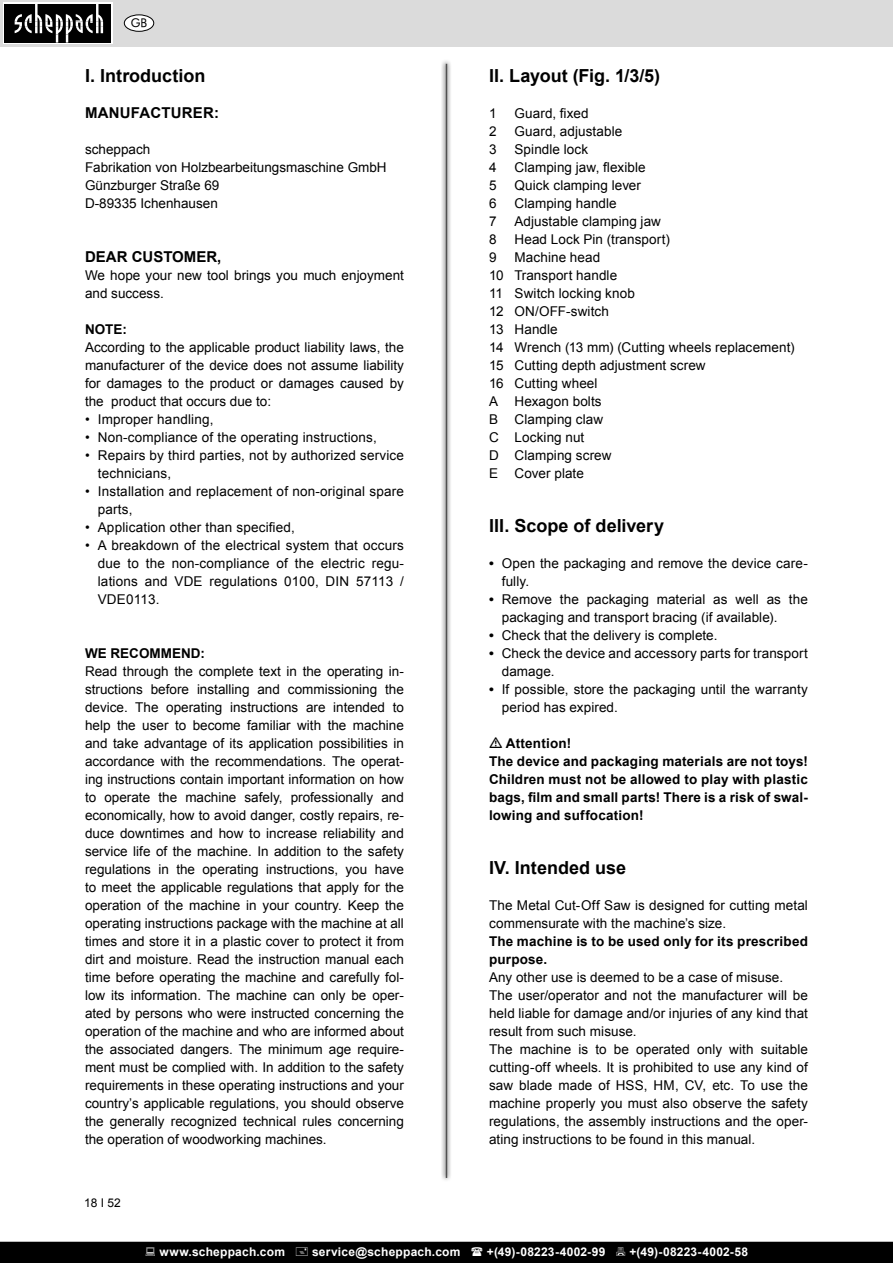
<style>
.page{position:relative;width:893px;height:1263px;background:#fff}
.page>*{position:absolute;margin:0;border:0;box-sizing:border-box;transform-origin:0 0}
.Chapter_headings{font:700 18px "Arial";color:#000}
.Grundtext_Einzug{font:700 15px "Arial";letter-spacing:.015em;color:#000}
.Headline_klein{font:700 15px "Arial";color:#000}
.Grundtext{font:13.5px/18px "Arial";letter-spacing:.005em;color:#000}
.Continous_texxt{font:13.5px/18px "Arial";letter-spacing:.005em;color:#000;text-align:justify}
.Continous_texxt-2{font:700 13.5px/18px "Arial";letter-spacing:.015em;color:#000;text-align:justify}
.Headline_klein-2{font:700 13.5px "Arial";color:#000}
.t1{font:700 12px "Arial";letter-spacing:.02em;color:#fff}
.t2{font:12px "Arial";color:#000}
.t3{font:12px "Futura Book BT";color:#000}
.s1{font-weight:700}
</style>
<div class="page">
<div style="left:0;top:0;width:893px;height:46px;background:#dbdbdb"></div>
<div style="left:3px;top:2px;width:110px;height:42px;background:linear-gradient(to bottom,#fff,#fff)"></div>
<div style="left:5px;top:4px;width:106px;height:39px;background:#000"></div>
<svg style="left:15px;top:4px;width:88px;height:39px"></svg>
<svg style="left:441px;top:61px;width:10px;height:1119px"></svg>
<hr style="left:446px;top:64px;width:1px;height:1114px;background:#505050">
<div style="left:124px;top:15px;width:30px;height:16px;background:#fff;border-radius:50%"></div>
<div style="left:124px;top:14px;width:30px;height:18px;border:1px solid #000;border-radius:50%"></div>
<div style="left:0;top:1242px;width:893px;height:21px;background:#000"></div>
<p class="t3" style="left:131px;top:15px;width:18px">GB</p>
<p class="Chapter_headings" style="left:85px;top:63px;width:122px">I. Introduction</p>
<p class="Grundtext_Einzug" style="left:85px;top:103px;width:136px">MANUFACTURER:</p>
<p class="Grundtext" style="left:85px;top:140px;width:67px">scheppach</p>
<p class="Grundtext" style="left:85px;top:158px;width:303px">Fabrikation von Holzbearbeitungsmaschine GmbH</p>
<p class="Grundtext" style="left:85px;top:176px;width:136px">Günzburger Straße 69</p>
<p class="Grundtext" style="left:85px;top:194px;width:134px">D-89335 Ichenhausen</p>
<p class="Headline_klein" style="left:85px;top:247px;width:138px">DEAR CUSTOMER,</p>
<p class="Grundtext" style="left:85px;top:266px;width:320px">We hope your new tool brings you much enjoyment and success.</p>
<p class="Headline_klein-2" style="left:85px;top:320px;width:43px">NOTE:</p>
<p class="Grundtext" style="left:85px;top:338px;width:320px;text-align:justify">According to the applicable product liability laws, the manufacturer of the device does not assume liability for damages to the product or damages caused by the product that occurs due to:</p>
<p class="Grundtext" style="left:85px;top:410px;width:130px">• Improper handling,</p>
<p class="Grundtext" style="left:85px;top:428px;width:293px">• Non-compliance of the operating instructions,</p>
<p class="Grundtext" style="left:98px;top:446px;width:308px;text-indent:-13px">• Repairs by third parties, not by authorized service technicians,</p>
<p class="Grundtext" style="left:98px;top:482px;width:308px;text-indent:-13px">• Installation and replacement of non-original spare parts,</p>
<p class="Grundtext" style="left:85px;top:518px;width:211px">• Application other than specified,</p>
<p class="Grundtext" style="left:98px;top:536px;width:308px;text-align:justify;text-indent:-13px">• A breakdown of the electrical system that occurs due to the non-compliance of the electric regu&shy;lations and VDE regulations 0100, DIN 57113 / VDE0113.</p>
<p class="Headline_klein-2" style="left:85px;top:644px;width:121px">WE RECOMMEND:</p>
<p class="Grundtext" style="left:85px;top:662px;width:320px;text-align:justify">Read through the complete text in the operating in&shy;structions before installing and commissioning the device. The operating instructions are intended to help the user to become familiar with the machine and take advantage of its application possibilities in accordance with the recommendations. The operat&shy;ing instructions contain important information on how to operate the machine safely, professionally and economically, how to avoid danger, costly repairs, re&shy;duce downtimes and how to increase reliability and service life of the machine. In addition to the safety regulations in the operating instructions, you have to meet the applicable regulations that apply for the operation of the machine in your country. Keep the operating instructions package with the machine at all times and store it in a plastic cover to protect it from dirt and moisture. Read the instruction manual each time before operating the machine and carefully fol&shy;low its information. The machine can only be oper&shy;ated by persons who were instructed concerning the operation of the machine and who are informed about the associated dangers. The minimum age require&shy;ment must be complied with. In addition to the safety requirements in these operating instructions and your country’s applicable regulations, you should observe the generally recognized technical rules concerning the operation of woodworking machines.</p>
<p class="t2" style="left:84px;top:1194px;width:38px">18 І 52</p>
<p class="Chapter_headings" style="left:489px;top:63px;width:173px">II. Layout (Fig. 1/3/5)</p>
<p class="Grundtext" style="left:489px;top:104px;width:9px">1</p>
<p class="Grundtext" style="left:514px;top:104px;width:76px">Guard, fixed</p>
<p class="Grundtext" style="left:489px;top:122px;width:9px">2</p>
<p class="Grundtext" style="left:514px;top:122px;width:109px">Guard, adjustable</p>
<p class="Grundtext" style="left:489px;top:140px;width:9px">3</p>
<p class="Grundtext" style="left:514px;top:140px;width:75px">Spindle lock</p>
<p class="Grundtext" style="left:489px;top:158px;width:9px">4</p>
<p class="Grundtext" style="left:514px;top:158px;width:133px">Clamping jaw, flexible</p>
<p class="Grundtext" style="left:489px;top:176px;width:9px">5</p>
<p class="Grundtext" style="left:514px;top:176px;width:128px">Quick clamping lever</p>
<p class="Grundtext" style="left:489px;top:194px;width:9px">6</p>
<p class="Grundtext" style="left:514px;top:194px;width:104px">Clamping handle</p>
<p class="Grundtext" style="left:489px;top:212px;width:9px">7</p>
<p class="Grundtext" style="left:514px;top:212px;width:148px">Adjustable clamping jaw</p>
<p class="Grundtext" style="left:489px;top:230px;width:9px">8</p>
<p class="Grundtext" style="left:514px;top:230px;width:157px">Head Lock Pin (transport)</p>
<p class="Grundtext" style="left:489px;top:248px;width:9px">9</p>
<p class="Grundtext" style="left:514px;top:248px;width:87px">Machine head</p>
<p class="Grundtext" style="left:489px;top:266px;width:130px">10 Transport handle</p>
<p class="Grundtext" style="left:489px;top:284px;width:147px">11 Switch locking knob</p>
<p class="Grundtext" style="left:489px;top:302px;width:121px">12 ON/OFF-switch</p>
<p class="Grundtext" style="left:489px;top:320px;width:70px">13 Handle</p>
<p class="Grundtext" style="left:489px;top:338px;width:307px">14 Wrench (13 mm) (Cutting wheels replacement)</p>
<p class="Grundtext" style="left:489px;top:356px;width:218px">15 Cutting depth adjustment screw</p>
<p class="Grundtext" style="left:489px;top:374px;width:110px">16 Cutting wheel</p>
<p class="Grundtext" style="left:489px;top:392px;width:114px">A Hexagon bolts</p>
<p class="Grundtext" style="left:489px;top:410px;width:116px">B Clamping claw</p>
<p class="Grundtext" style="left:489px;top:428px;width:97px">C Locking nut</p>
<p class="Grundtext" style="left:489px;top:446px;width:124px">D Clamping screw</p>
<p class="Grundtext" style="left:489px;top:464px;width:96px">E Cover plate</p>
<p class="Chapter_headings" style="left:489px;top:513px;width:176px">III. Scope of delivery</p>
<p class="Grundtext" style="left:502px;top:554px;width:308px;text-indent:-13px"><span class="s1">•</span> Open the packaging and remove the device care&shy;fully.</p>
<p class="Grundtext" style="left:502px;top:590px;width:308px;text-indent:-13px"><span class="s1">•</span> Remove the packaging material as well as the packaging and transport bracing (if available).</p>
<p class="Grundtext" style="left:489px;top:626px;width:230px"><span class="s1">•</span> Check that the delivery is complete.</p>
<p class="Grundtext" style="left:502px;top:644px;width:308px;text-indent:-13px"><span class="s1">•</span> Check the device and accessory parts for transport damage.</p>
<p class="Grundtext" style="left:502px;top:680px;width:308px;text-indent:-13px"><span class="s1">•</span> If possible, store the packaging until the warranty period has expired.</p>
<p class="Continous_texxt-2" style="left:506px;top:734px;width:67px">Attention!</p>
<p class="Continous_texxt-2" style="left:489px;top:752px;width:320px">The device and packaging materials are not toys!</p>
<p class="Continous_texxt-2" style="left:489px;top:770px;width:320px">Children must not be allowed to play with plastic bags, film and small parts! There is a risk of swal&shy;lowing and suffocation!</p>
<p class="Chapter_headings" style="left:489px;top:855px;width:139px">IV. Intended use</p>
<p class="Continous_texxt" style="left:489px;top:896px;width:320px">The Metal Cut-Off Saw is designed for cutting metal commensurate with the machineʼs size.</p>
<p class="Continous_texxt-2" style="left:489px;top:932px;width:320px">The machine is to be used only for its prescribed purpose.</p>
<p class="Continous_texxt" style="left:489px;top:968px;width:296px">Any other use is deemed to be a case of misuse.</p>
<p class="Continous_texxt" style="left:489px;top:986px;width:320px">The user/operator and not the manufacturer will be held liable for damage and/or injuries of any kind that result from such misuse.</p>
<p class="Continous_texxt" style="left:489px;top:1040px;width:320px">The machine is to be operated only with suitable cutting-off wheels. It is prohibited to use any kind of saw blade made of HSS, HM, CV, etc. To use the machine properly you must also observe the safety regulations, the assembly instructions and the oper&shy;ating instructions to be found in this manual.</p>
<p class="t1" style="left:159px;top:1244px;width:127px">www.scheppach.com</p>
<p class="t1" style="left:312px;top:1244px;width:150px">service@scheppach.com</p>
<p class="t1" style="left:487px;top:1244px;width:120px">+(49)-08223-4002-99</p>
<p class="t1" style="left:629px;top:1244px;width:120px">+(49)-08223-4002-58</p>
</div>
